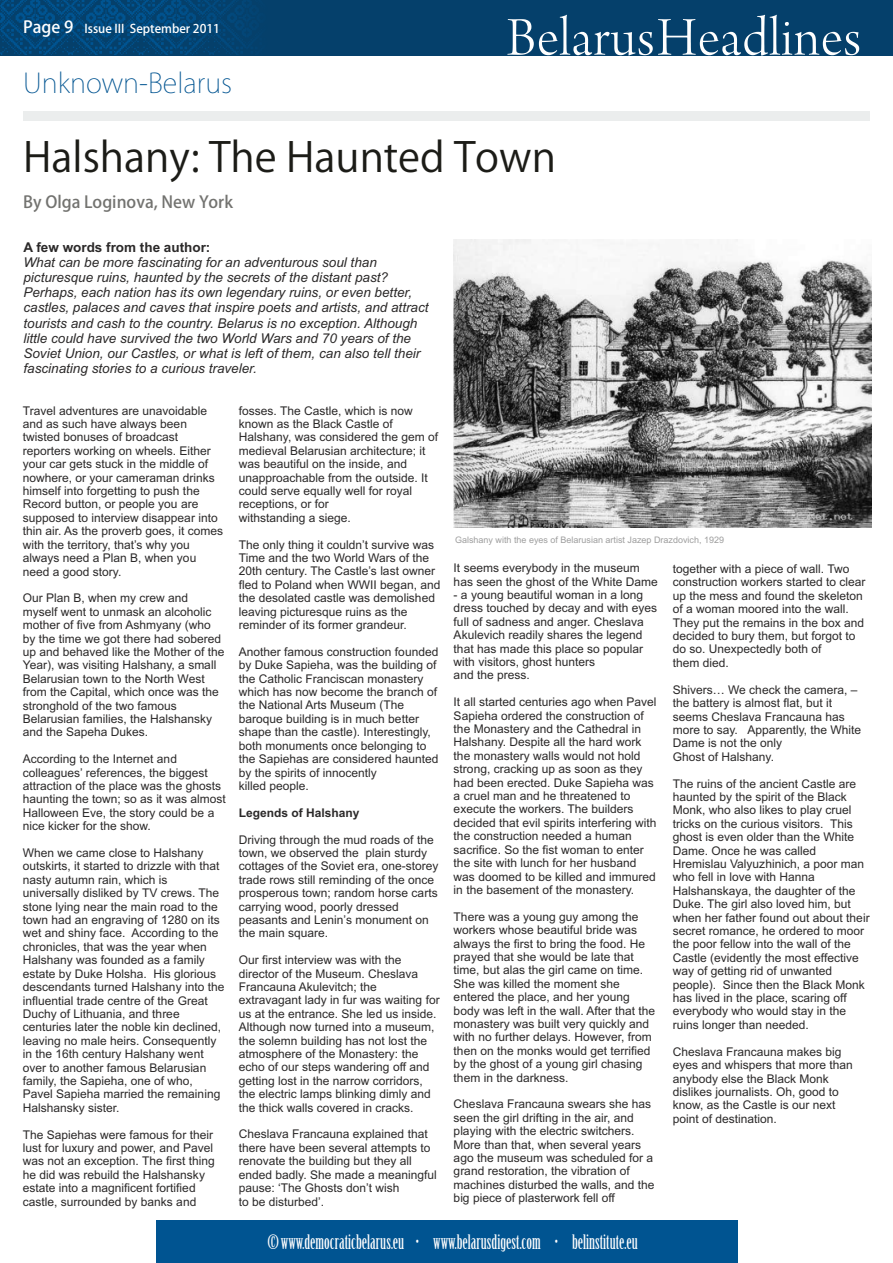
<style>
.page{position:relative;width:893px;height:1263px;background:#fff}
.page>*{position:absolute;margin:0;border:0;box-sizing:border-box;transform-origin:0 0}
.t1{font:57.6px "Arno Pro Light Display";letter-spacing:.015em;color:#fff}
.t2{font:40.65px "Koz Go Pro";color:#1c1c17}
.t3{font:200 27px "Koz Go Pro";color:#005491}
.t4{font:19.5px "Birch Std";color:#fff}
.t5{font:500 16.5px "Koz Go Pro";color:#737370}
.t6{font:italic 13.5px/15.1px "Arial";color:#2b2929}
.t7{font:700 13.5px "Arial";color:#2b2929}
.t8{font:12px/13.4px "Arial";color:#2b2929}
.t9{font:500 12px "Koz Go Pro";color:#fff}
.t10{font:700 12px "Arial";color:#2b2929}
.t11{font:9px "Arial";color:#9e9e9e}
.s1{font-size:16.5px}
</style>
<div class="page">
<div style="left:0;top:0;width:893px;height:55px;background:#05406b"></div>
<svg style="left:0;top:0;width:249px;height:55px"></svg>
<div style="left:23px;top:111px;width:847px;height:9px;background:#ebeded"></div>
<div style="left:156px;top:1221px;width:581px;height:42px;background:#005491"></div>
<img style="left:453px;top:240px;width:418px;height:288px">
<p class="t9" style="left:23px;top:22px;width:198px"><span class="s1">Page 9</span> Issue III September 2011</p>
<h3 class="t3" style="left:23px;top:69px;width:210px">Unknown-Belarus</h3>
<h1 class="t1" style="left:506px;top:15px;width:356px">BelarusHeadlines</h1>
<h2 class="t2" style="left:23px;top:137px;width:534px">Halshany: The Haunted Town</h2>
<h3 class="t5" style="left:23px;top:194px;width:211px">By Olga Loginova, New York</h3>
<p class="t7" style="left:23px;top:242px;width:189px">A few words from the author:</p>
<p class="t6" style="left:23px;top:256px;width:407px">What can be more fascinating for an adventurous soul than picturesque ruins, haunted by the secrets of the distant past?<br>Perhaps, each nation has its own legendary ruins, or even better, castles, palaces and caves that inspire poets and artists, and attract tourists and cash to the country. Belarus is no exception. Although little could have survived the two World Wars and 70 years of the Soviet Union, our Castles, or what is left of them, can also tell their fascinating stories to a curious traveler.</p>
<p class="t8" style="left:23px;top:405px;width:202px">Travel adventures are unavoidable and as such have always been twisted bonuses of broadcast reporters working on wheels. Either your car gets stuck in the middle of nowhere, or your cameraman drinks himself into forgetting to push the<br>Record button, or people you are supposed to interview disappear into thin air. As the proverb goes, it comes with the territory, that’s why you always need a Plan B, when you need a good story.</p>
<p class="t8" style="left:23px;top:592px;width:203px">Our Plan B, when my crew and myself went to unmask an alcoholic mother of five from Ashmyany (who by the time we got there had sobered up and behaved like the Mother of the<br>Year), was visiting Halshany, a small<br>Belarusian town to the North West from the Capital, which once was the stronghold of the two famous<br>Belarusian families, the Halshansky and the Sapeha Dukes.</p>
<p class="t8" style="left:23px;top:753px;width:204px">According to the Internet and colleagues’ references, the biggest attraction of the place was the ghosts haunting the town; so as it was almost Halloween Eve, the story could be a nice kicker for the show.</p>
<p class="t8" style="left:23px;top:847px;width:203px">When we came close to Halshany outskirts, it started to drizzle with that nasty autumn rain, which is universally disliked by TV crews. The stone lying near the main road to the town had an engraving of 1280 on its wet and shiny face. According to the chronicles, that was the year when Halshany was founded as a family estate by Duke Holsha. His glorious descendants turned Halshany into the influential trade centre of the Great Duchy of Lithuania, and three centuries later the noble kin declined, leaving no male heirs. Consequently in the 16th century Halshany went over to another famous Belarusian family, the Sapieha, one of who, Pavel Sapieha married the remaining Halshansky sister.</p>
<p class="t8" style="left:23px;top:1129px;width:193px">The Sapiehas were famous for their lust for luxury and power, and Pavel was not an exception. The first thing he did was rebuild the Halshansky estate into a magnificent fortified castle, surrounded by banks and</p>
<p class="t8" style="left:239px;top:405px;width:201px">fosses. The Castle, which is now known as the Black Castle of<br>Halshany, was considered the gem of medieval Belarusian architecture; it was beautiful on the inside, and unapproachable from the outside. It could serve equally well for royal receptions, or for<br>withstanding a siege.</p>
<p class="t8" style="left:239px;top:539px;width:203px">The only thing it couldn’t survive was Time and the two World Wars of the 20th century. The Castle’s last owner fled to Poland when WWII began, and the desolated castle was demolished leaving picturesque ruins as the reminder of its former grandeur.</p>
<p class="t8" style="left:239px;top:646px;width:201px">Another famous construction founded by Duke Sapieha, was the building of the Catholic Franciscan monastery which has now become the branch of the National Arts Museum (The baroque building is in much better shape than the castle). Interestingly, both monuments once belonging to the Sapiehas are considered haunted by the spirits of innocently<br>killed people.</p>
<p class="t10" style="left:239px;top:808px;width:122px">Legends of Halshany</p>
<p class="t8" style="left:239px;top:834px;width:201px">Driving through the mud roads of the town, we observed the plain sturdy cottages of the Soviet era, one-storey trade rows still reminding of the once prosperous town; random horse carts carrying wood, poorly dressed peasants and Lenin’s monument on the main square.</p>
<p class="t8" style="left:239px;top:954px;width:202px">Our first interview was with the director of the Museum. Cheslava Francauna Akulevitch; the extravagant lady in fur was waiting for us at the entrance. She led us inside.<br>Although now turned into a museum, the solemn building has not lost the atmosphere of the Monastery: the echo of our steps wandering off and getting lost in the narrow corridors, the electric lamps blinking dimly and the thick walls covered in cracks.</p>
<p class="t8" style="left:239px;top:1129px;width:199px">Cheslava Francauna explained that there have been several attempts to renovate the building but they all ended badly. She made a meaningful pause: ‘The Ghosts don’t wish<br>to be disturbed’.</p>
<p class="t11" style="left:455px;top:537px;width:271px">Galshany with the eyes of Belarusian artist Jazep Drazdovich, 1929</p>
<p class="t8" style="left:454px;top:562px;width:206px">It seems everybody in the museum has seen the ghost of the White Dame</p>
<p class="t8" style="left:454px;top:589px;width:205px">- a young beautiful woman in a long dress touched by decay and with eyes full of sadness and anger. Cheslava<br>Akulevich readily shares the legend that has made this place so popular with visitors, ghost hunters<br>and the press.</p>
<p class="t8" style="left:454px;top:696px;width:204px">It all started centuries ago when Pavel Sapieha ordered the construction of the Monastery and the Cathedral in Halshany. Despite all the hard work the monastery walls would not hold strong, cracking up as soon as they had been erected. Duke Sapieha was a cruel man and he threatened to execute the workers. The builders decided that evil spirits interfering with the construction needed a human sacrifice. So the fist woman to enter the site with lunch for her husband was doomed to be killed and immured in the basement of the monastery.</p>
<p class="t8" style="left:454px;top:911px;width:203px">There was a young guy among the workers whose beautiful bride was always the first to bring the food. He prayed that she would be late that time, but alas the girl came on time.<br>She was killed the moment she entered the place, and her young body was left in the wall. After that the monastery was built very quickly and with no further delays. However, from then on the monks would get terrified by the ghost of a young girl chasing them in the darkness.</p>
<p class="t8" style="left:454px;top:1098px;width:202px">Cheslava Francauna swears she has seen the girl drifting in the air, and playing with the electric switchers.<br>More than that, when several years ago the museum was scheduled for a grand restoration, the vibration of machines disturbed the walls, and the big piece of plasterwork fell off</p>
<p class="t8" style="left:673px;top:563px;width:194px">together with a piece of wall. Two construction workers started to clear up the mess and found the skeleton of a woman moored into the wall.<br>They put the remains in the box and decided to bury them, but forgot to do so. Unexpectedly both of<br>them died.</p>
<p class="t8" style="left:673px;top:684px;width:190px">Shivers… We check the camera, – the battery is almost flat, but it seems Cheslava Francauna has more to say. Apparently, the White<br>Dame is not the only<br>Ghost of Halshany.</p>
<p class="t8" style="left:673px;top:778px;width:198px">The ruins of the ancient Castle are haunted by the spirit of the Black<br>Monk, who also likes to play cruel tricks on the curious visitors. This ghost is even older than the White<br>Dame. Once he was called<br>Hremislau Valyuzhinich, a poor man who fell in love with Hanna<br>Halshanskaya, the daughter of the<br>Duke. The girl also loved him, but when her father found out about their secret romance, he ordered to moor the poor fellow into the wall of the<br>Castle (evidently the most effective way of getting rid of unwanted people). Since then the Black Monk has lived in the place, scaring off everybody who would stay in the ruins longer than needed.</p>
<p class="t8" style="left:673px;top:1046px;width:182px">Cheslava Francauna makes big eyes and whispers that more than anybody else the Black Monk dislikes journalists. Oh, good to know, as the Castle is our next point of destination.</p>
<h3 class="t4" style="left:268px;top:1234px;width:372px">© www.democraticbelarus.eu • www.belarusdigest.com • belinstitute.eu</h3>
</div>
